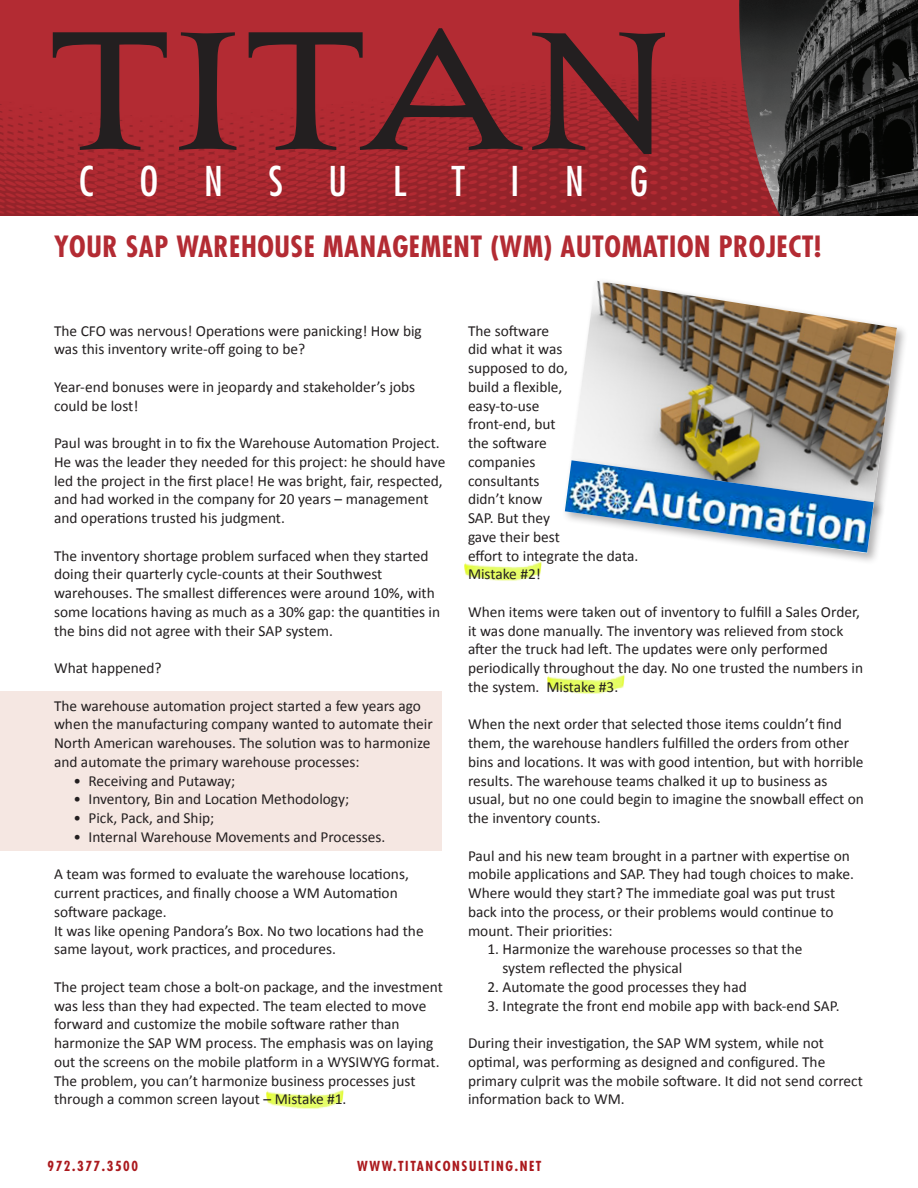
<style>
.page{position:relative;width:918px;height:1188px;background:#fff}
.page>*{position:absolute;margin:0;border:0;box-sizing:border-box;transform-origin:0 0}
.t1{font:condensed 39.9px "Futura";color:#fff}
.t2{font:700 condensed 28.5px "Futura";letter-spacing:.02em;color:#b32b33}
.Body{font:15.3px/18.8px "Calibri";color:#231f20}
.t3{font:700 condensed 13.5px "Futura";letter-spacing:.12em;color:#ab191d}
</style>
<div class="page">
<img style="left:819px;top:0;width:99px;height:216px">
<svg style="left:0;top:0;width:819px;height:216px;fill:#b32b33"></svg>
<img style="left:0;top:73px;width:780px;height:143px">
<svg style="left:53px;top:32px;width:114px;height:118px"></svg>
<svg style="left:179px;top:32px;width:57px;height:118px"></svg>
<svg style="left:249px;top:28px;width:274px;height:122px"></svg>
<svg style="left:532px;top:32px;width:133px;height:122px"></svg>
<img style="left:267px;top:1089px;width:77px;height:20px">
<img style="left:547px;top:674px;width:77px;height:20px">
<img style="left:465px;top:561px;width:77px;height:20px">
<div style="left:0;top:691px;width:442px;height:160px;background:#f5e7e2"></div>
<div style="left:568px;top:278px;width:341px;height:244px;background:#231f20;opacity:.35"></div>
<img style="left:571px;top:281px;width:326px;height:229px">
<div style="left:562px;top:457px;width:324px;height:108px;background:#231f20;opacity:.35"></div>
<img style="left:565px;top:460px;width:309px;height:93px">
<h1 class="t1" style="left:79px;top:156px;width:571px">C O N S U L T I N G</h1>
<p class="t2" style="left:54px;top:228px;width:769px">YOUR SAP WAREHOUSE MANAGEMENT (WM) AUTOMATION PROJECT!</p>
<p class="Body" style="left:54px;top:321px;width:369px">The CFO was nervous! Operations were panicking! How big was this inventory write-off going to be?</p>
<p class="Body" style="left:54px;top:377px;width:363px">Year-end bonuses were in jeopardy and stakeholder’s jobs could be lost!</p>
<p class="Body" style="left:54px;top:434px;width:393px">Paul was brought in to fix the Warehouse Automation Project.<br>He was the leader they needed for this project: he should have led the project in the first place! He was bright, fair, respected, and had worked in the company for 20 years – management and operations trusted his judgment.</p>
<p class="Body" style="left:54px;top:546px;width:388px">The inventory shortage problem surfaced when they started doing their quarterly cycle-counts at their Southwest warehouses. The smallest differences were around 10%, with some locations having as much as a 30% gap: the quantities in the bins did not agree with their SAP system.</p>
<p class="Body" style="left:54px;top:659px;width:109px">What happened?</p>
<p class="Body" style="left:54px;top:696px;width:380px">The warehouse automation project started a few years ago when the manufacturing company wanted to automate their North American warehouses. The solution was to harmonize and automate the primary warehouse processes:</p>
<p class="Body" style="left:73px;top:771px;width:163px">• Receiving and Putaway;</p>
<p class="Body" style="left:73px;top:790px;width:277px">• Inventory, Bin and Location Methodology;</p>
<p class="Body" style="left:73px;top:809px;width:142px">• Pick, Pack, and Ship;</p>
<p class="Body" style="left:73px;top:827px;width:313px">• Internal Warehouse Movements and Processes.</p>
<p class="Body" style="left:54px;top:865px;width:356px">A team was formed to evaluate the warehouse locations, current practices, and finally choose a WM Automation software package.</p>
<p class="Body" style="left:54px;top:921px;width:371px">It was like opening Pandora’s Box. No two locations had the same layout, work practices, and procedures.</p>
<p class="Body" style="left:54px;top:977px;width:390px">The project team chose a bolt-on package, and the investment was less than they had expected. The team elected to move forward and customize the mobile software rather than harmonize the SAP WM process. The emphasis was on laying out the screens on the mobile platform in a WYSIWYG format.<br>The problem, you can’t harmonize business processes just through a common screen layout – Mistake #1.</p>
<p class="Body" style="left:468px;top:321px;width:172px">The software<br>did what it was<br>supposed to do,<br>build a flexible,<br>easy-to-use<br>front-end, but<br>the software<br>companies<br>consultants<br>didn’t know<br>SAP. But they<br>gave their best<br>effort to integrate the data.<br>Mistake #2!</p>
<p class="Body" style="left:468px;top:602px;width:397px">When items were taken out of inventory to fulfill a Sales Order, it was done manually. The inventory was relieved from stock after the truck had left. The updates were only performed periodically throughout the day. No one trusted the numbers in the system. Mistake #3.</p>
<p class="Body" style="left:468px;top:715px;width:397px">When the next order that selected those items couldn’t find them, the warehouse handlers fulfilled the orders from other bins and locations. It was with good intention, but with horrible results. The warehouse teams chalked it up to business as usual, but no one could begin to imagine the snowball effect on the inventory counts.</p>
<p class="Body" style="left:468px;top:846px;width:387px">Paul and his new team brought in a partner with expertise on mobile applications and SAP. They had tough choices to make.<br>Where would they start? The immediate goal was put trust back into the process, or their problems would continue to mount. Their priorities:</p>
<p class="Body" style="left:503px;top:940px;width:302px;text-indent:-15px">1. Harmonize the warehouse processes so that the system reflected the physical</p>
<p class="Body" style="left:487px;top:977px;width:261px">2. Automate the good processes they had</p>
<p class="Body" style="left:487px;top:996px;width:354px">3. Integrate the front end mobile app with back-end SAP.</p>
<p class="Body" style="left:468px;top:1034px;width:396px">During their investigation, the SAP WM system, while not optimal, was performing as designed and configured. The primary culprit was the mobile software. It did not send correct information back to WM.</p>
<p class="t3" style="left:48px;top:1157px;width:92px">972.377.3500</p>
<p class="t3" style="left:357px;top:1157px;width:186px">WWW.TITANCONSULTING.NET</p>
</div>
